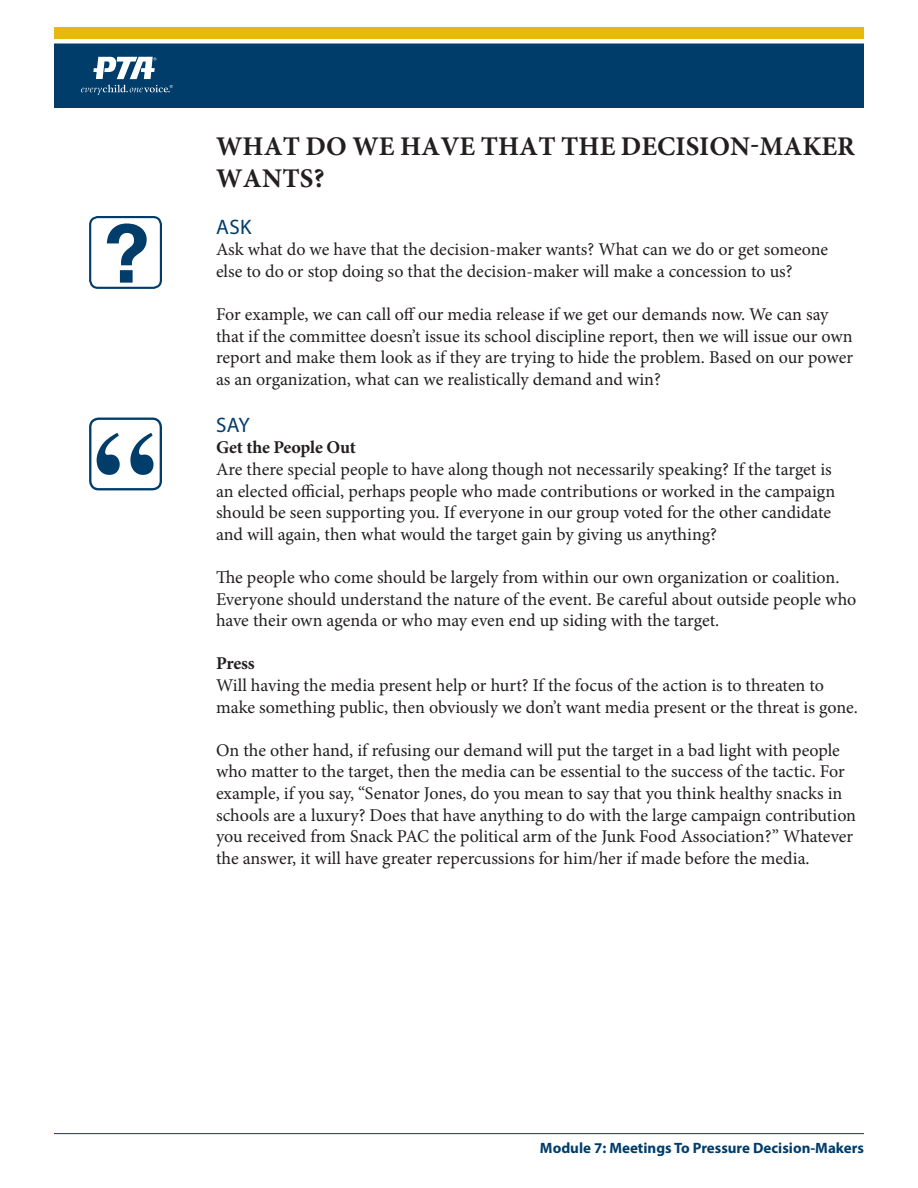
<style>
.page{position:relative;width:918px;height:1188px;background:#fff}
.page>*{position:absolute;margin:0;border:0;box-sizing:border-box;transform-origin:0 0}
.Subject_Sub-head{font:700 27px/32.4px "Minion Pro";color:#231f20}
.ASK{font:21px "Myriad Pro";letter-spacing:.02em;color:#003d6a}
.t1{font:18px/21.6px "Minion Pro";letter-spacing:-.005em;color:#231f20}
.Body_text{font:700 18px "Minion Pro";letter-spacing:-.01em;color:#231f20}
.t2{font:700 15px "Myriad Pro";color:#003d6a}
</style>
<div class="page">
<div style="left:54px;top:27px;width:810px;height:13px;background:#e8b80e"></div>
<svg style="left:54px;top:39px;width:810px;height:69px;background:#114a74"></svg>
<svg style="left:81px;top:85px;width:92px;height:10px"></svg>
<svg style="left:93px;top:57px;width:63px;height:22px"></svg>
<hr style="left:54px;top:1133px;width:810px;height:1px;background:#003d6a">
<div style="left:89px;top:216px;width:73px;height:73px;border:2px solid #003d6a;border-radius:8px"></div>
<svg style="left:107px;top:224px;width:40px;height:59px"></svg>
<div style="left:89px;top:418px;width:73px;height:72px;border:2px solid #003d6a;border-radius:8px"></div>
<svg style="left:97px;top:433px;width:57px;height:42px"></svg>
<p class="Subject_Sub-head" style="left:216px;top:129px;width:640px">WHAT DO WE HAVE THAT THE DECISION-MAKER<br>WANTS?</p>
<p class="ASK" style="left:216px;top:214px;width:37px">ASK</p>
<p class="t1" style="left:216px;top:239px;width:614px">Ask what do we have that the decision-maker wants? What can we do or get someone</p>
<p class="t1" style="left:216px;top:261px;width:578px">else to do or stop doing so that the decision-maker will make a concession to us?</p>
<p class="t1" style="left:216px;top:304px;width:639px">For example, we can call off our media release if we get our demands now. We can say that if the committee doesn’t issue its school discipline report, then we will issue our own report and make them look as if they are trying to hide the problem. Based on our power as an organization, what can we realistically demand and win?</p>
<p class="ASK" style="left:216px;top:412px;width:35px">SAY</p>
<p class="Body_text" style="left:216px;top:435px;width:142px">Get the People Out</p>
<p class="t1" style="left:216px;top:459px;width:621px">Are there special people to have along though not necessarily speaking? If the target is an elected official, perhaps people who made contributions or worked in the campaign should be seen supporting you. If everyone in our group voted for the other candidate</p>
<p class="t1" style="left:216px;top:523px;width:502px">and will again, then what would the target gain by giving us anything?</p>
<p class="t1" style="left:216px;top:567px;width:642px">The people who come should be largely from within our own organization or coalition.<br>Everyone should understand the nature of the event. Be careful about outside people who have their own agenda or who may even end up siding with the target.</p>
<p class="Body_text" style="left:216px;top:651px;width:40px">Press</p>
<p class="t1" style="left:216px;top:675px;width:643px">Will having the media present help or hurt? If the focus of the action is to threaten to make something public, then obviously we don’t want media present or the threat is gone.</p>
<p class="t1" style="left:216px;top:739px;width:642px">On the other hand, if refusing our demand will put the target in a bad light with people who matter to the target, then the media can be essential to the success of the tactic. For example, if you say, “Senator Jones, do you mean to say that you think healthy snacks in schools are a luxury? Does that have anything to do with the large campaign contribution you received from Snack PAC the political arm of the Junk Food Association?” Whatever the answer, it will have greater repercussions for him/her if made before the media.</p>
<p class="t2" style="left:540px;top:1138px;width:326px">Module 7: Meetings To Pressure Decision-Makers</p>
</div>
